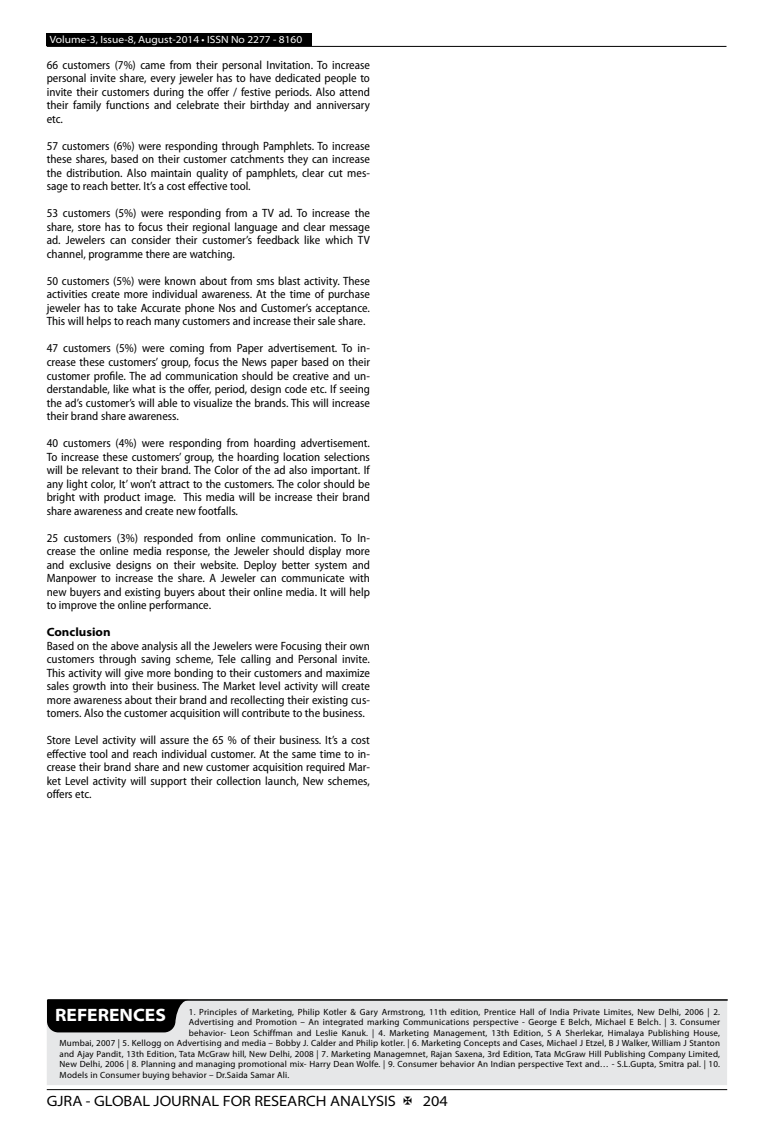
<style>
.page{position:relative;width:774px;height:1136px;background:#fff}
.page>*{position:absolute;margin:0;border:0;box-sizing:border-box;transform-origin:0 0}
.t1{font:700 semi-expanded 18px "Myriad Pro";color:#fff}
.t2{font:semi-expanded 15px "Myriad Pro";color:#000}
.t3{font:semi-condensed 12px/13.5px "Myriad Pro";color:#000;text-align:justify}
.t4{font:700 semi-expanded 12px "Myriad Pro";color:#000}
.t5{font:semi-expanded 10.5px "Myriad Pro";color:#fff}
.t6{font:9px "Myriad Pro";letter-spacing:.02em;color:#000}
</style>
<div class="page">
<hr style="left:47px;top:1089px;width:680px;height:1px;background:#000">
<div style="left:47px;top:33px;width:265px;height:13px;background:#000"></div>
<hr style="left:47px;top:46px;width:679px;height:1px;background:#000">
<div style="left:47px;top:999px;width:680px;height:85px;background:#e6e7e8"></div>
<hr style="left:48px;top:999px;width:679px;height:1px;background:#000">
<svg style="left:47px;top:999px;width:142px;height:33px;background:#151515"></svg>
<p class="t5" style="left:50px;top:34px;width:254px">Volume-3, Issue-8, August-2014 • ISSN No 2277 - 8160</p>
<p class="t3" style="left:47px;top:58px;width:325px">66 customers (7%) came from their personal Invitation. To increase personal invite share, every jeweler has to have dedicated people to invite their customers during the offer / festive periods. Also attend their family functions and celebrate their birthday and anniversary etc.</p>
<p class="t3" style="left:47px;top:139px;width:325px">57 customers (6%) were responding through Pamphlets. To increase these shares, based on their customer catchments they can increase the distribution. Also maintain quality of pamphlets, clear cut mes&shy;sage to reach better. It’s a cost effective tool.</p>
<p class="t3" style="left:47px;top:207px;width:325px">53 customers (5%) were responding from a TV ad. To increase the share, store has to focus their regional language and clear message ad. Jewelers can consider their customer’s feedback like which TV channel, programme there are watching.</p>
<p class="t3" style="left:47px;top:274px;width:325px">50 customers (5%) were known about from sms blast activity. These activities create more individual awareness. At the time of purchase jeweler has to take Accurate phone Nos and Customer’s acceptance.<br>This will helps to reach many customers and increase their sale share.</p>
<p class="t3" style="left:47px;top:342px;width:325px">47 customers (5%) were coming from Paper advertisement. To in&shy;crease these customers’ group, focus the News paper based on their customer profile. The ad communication should be creative and un&shy;derstandable, like what is the offer, period, design code etc. If seeing the ad’s customer’s will able to visualize the brands. This will increase their brand share awareness.</p>
<p class="t3" style="left:47px;top:436px;width:325px">40 customers (4%) were responding from hoarding advertisement.<br>To increase these customers’ group, the hoarding location selections will be relevant to their brand. The Color of the ad also important. If any light color, It’ won’t attract to the customers. The color should be bright with product image. This media will be increase their brand share awareness and create new footfalls.</p>
<p class="t3" style="left:47px;top:531px;width:325px">25 customers (3%) responded from online communication. To In&shy;crease the online media response, the Jeweler should display more and exclusive designs on their website. Deploy better system and Manpower to increase the share. A Jeweler can communicate with new buyers and existing buyers about their online media. It will help to improve the online performance.</p>
<p class="t4" style="left:47px;top:625px;width:65px">Conclusion</p>
<p class="t3" style="left:47px;top:639px;width:325px">Based on the above analysis all the Jewelers were Focusing their own customers through saving scheme, Tele calling and Personal invite.<br>This activity will give more bonding to their customers and maximize sales growth into their business. The Market level activity will create more awareness about their brand and recollecting their existing cus&shy;tomers. Also the customer acquisition will contribute to the business.</p>
<p class="t3" style="left:47px;top:733px;width:325px">Store Level activity will assure the 65 % of their business. It’s a cost effective tool and reach individual customer. At the same time to in&shy;crease their brand share and new customer acquisition required Mar&shy;ket Level activity will support their collection launch, New schemes, offers etc.</p>
<h1 class="t1" style="left:55px;top:1004px;width:112px">REFERENCES</h1>
<p class="t6" style="left:189px;top:1006px;width:533px">1. Principles of Marketing, Philip Kotler &amp; Gary Armstrong, 11th edition, Prentice Hall of India Private Limites, New Delhi, 2006 | 2.</p>
<p class="t6" style="left:189px;top:1017px;width:533px">Advertising and Promotion – An integrated marking Communications perspective - George E Belch, Michael E Belch. | 3. Consumer</p>
<p class="t6" style="left:189px;top:1027px;width:533px">behavior- Leon Schiffman and Leslie Kanuk. | 4. Marketing Management, 13th Edition, S A Sherlekar, Himalaya Publishing House,</p>
<p class="t6" style="left:60px;top:1038px;width:662px">Mumbai, 2007 | 5. Kellogg on Advertising and media – Bobby J. Calder and Philip kotler. | 6. Marketing Concepts and Cases, Michael J Etzel, B J Walker, William J Stanton</p>
<p class="t6" style="left:60px;top:1048px;width:662px">and Ajay Pandit, 13th Edition, Tata McGraw hill, New Delhi, 2008 | 7. Marketing Managemnet, Rajan Saxena, 3rd Edition, Tata McGraw Hill Publishing Company Limited,</p>
<p class="t6" style="left:60px;top:1059px;width:662px">New Delhi, 2006 | 8. Planning and managing promotional mix- Harry Dean Wolfe. | 9. Consumer behavior An Indian perspective Text and… - S.L.Gupta, Smitra pal. | 10.</p>
<p class="t6" style="left:60px;top:1069px;width:231px">Models in Consumer buying behavior – Dr.Saida Samar Ali.</p>
<p class="t2" style="left:47px;top:1092px;width:351px">GJRA - GLOBAL JOURNAL FOR RESEARCH ANALYSIS</p>
<p class="t2" style="left:423px;top:1092px;width:27px">204</p>
</div>
